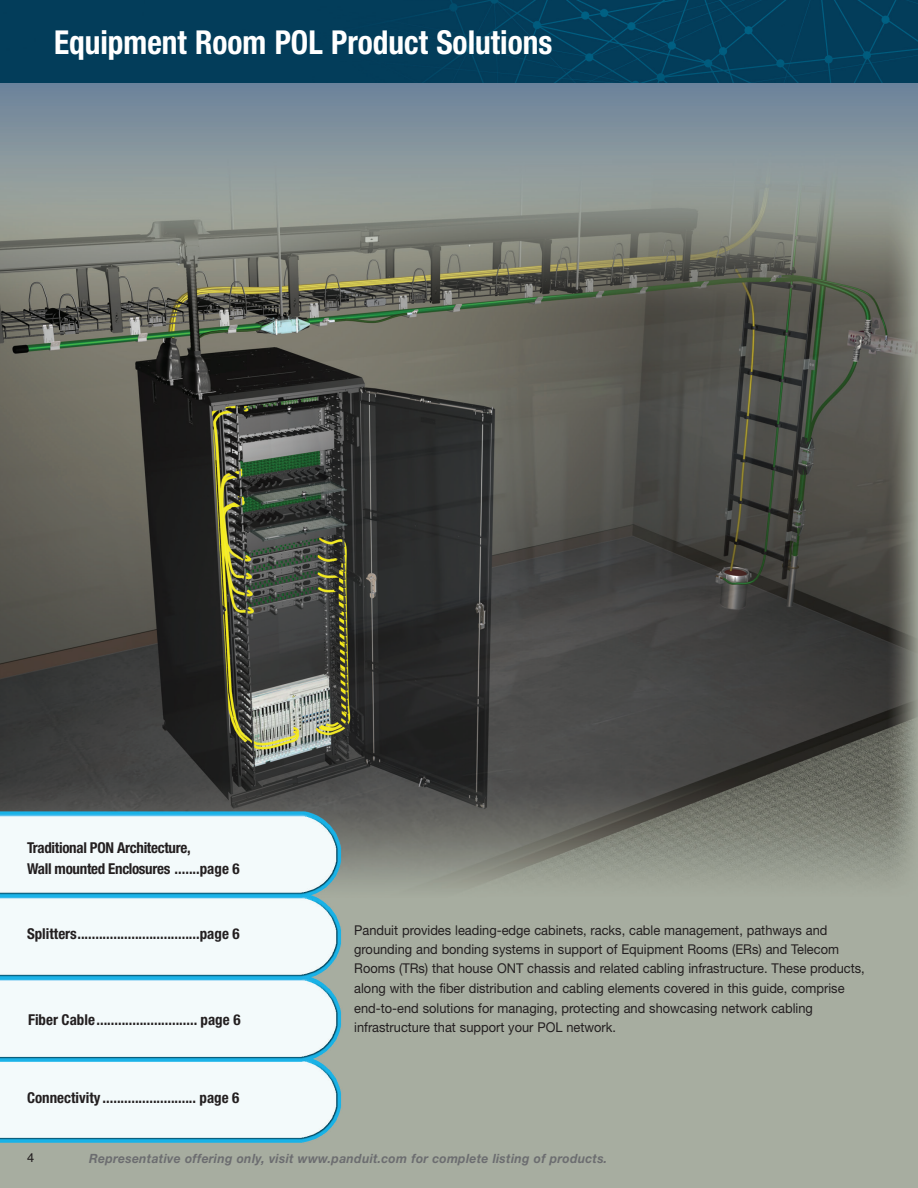
<style>
.page{position:relative;width:918px;height:1188px;background:#fff}
.page>*{position:absolute;margin:0;border:0;box-sizing:border-box;transform-origin:0 0}
.t1{font:700 condensed 33px "Helvetica Neue LT Std";color:#fff;scale:.95 1}
.t2{font:700 condensed 15px "Helvetica Neue LT Std";color:#231f20}
.t3{font:700 condensed 15px/21px "Helvetica Neue LT Std";letter-spacing:-.02em;color:#231f20}
.t4{font:13.5px/19.5px "Helvetica Neue LT Std";color:#231f20;scale:.95 1}
.t5{font:italic 700 12.75px "Helvetica Neue LT Std";letter-spacing:.025em;color:#6c6d70;scale:.95 1}
.t6{font:12.75px "Helvetica";color:#231f20}
</style>
<div class="page">
<img style="left:0;top:83px;width:918px;height:1105px">
<div style="left:0;top:0;width:918px;height:83px;background:#033d5a"></div>
<h1 class="t1" style="left:54px;top:22px;width:526px">Equipment Room POL Product Solutions</h1>
<p class="t3" style="left:27px;top:837px;width:214px">Traditional PON Architecture,<br>Wall mounted Enclosures .......page 6</p>
<p class="t2" style="left:27px;top:924px;width:214px">Splitters..................................page 6</p>
<p class="t2" style="left:28px;top:1011px;width:214px">Fiber Cable............................ page 6</p>
<p class="t2" style="left:27px;top:1089px;width:214px">Connectivity .......................... page 6</p>
<p class="t4" style="left:354px;top:920px;width:539px">Panduit provides leading-edge cabinets, racks, cable management, pathways and grounding and bonding systems in support of Equipment Rooms (ERs) and Telecom Rooms (TRs) that house ONT chassis and related cabling infrastructure. These products, along with the fiber distribution and cabling elements covered in this guide, comprise end-to-end solutions for managing, protecting and showcasing network cabling infrastructure that support your POL network.</p>
<p class="t6" style="left:27px;top:1148px;width:9px">4</p>
<p class="t5" style="left:89px;top:1151px;width:547px">Representative offering only, visit www.panduit.com for complete listing of products.</p>
</div>
